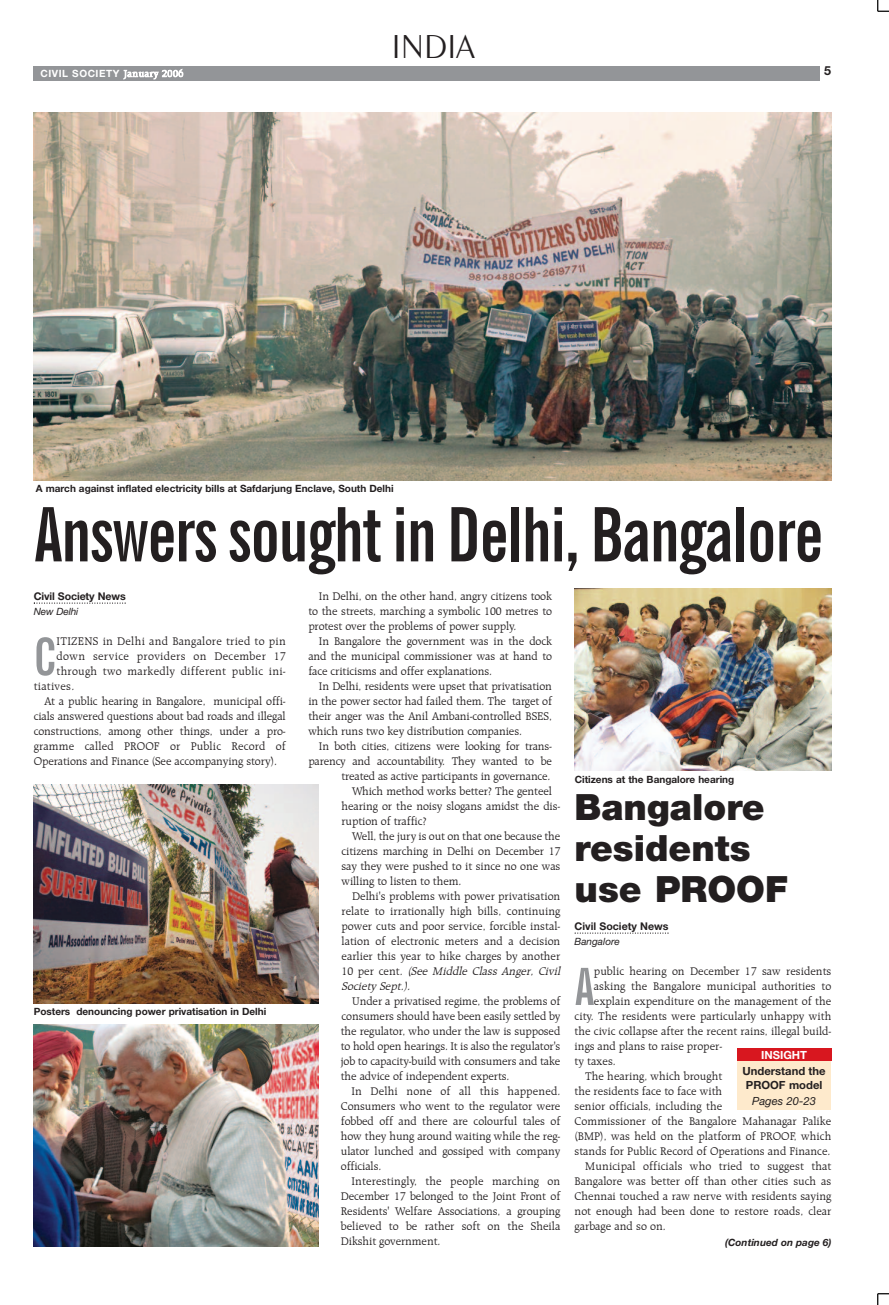
<style>
.page{position:relative;width:889px;height:1305px;background:#fff}
.page>*{position:absolute;margin:0;border:0;box-sizing:border-box;transform-origin:0 0}
.t1{font:700 extra-condensed 75px "News Gothic BT";letter-spacing:-.015em;color:#231f20}
.t2{font:700 extra-condensed 51.38px "News Gothic BT";color:#939598}
.t3{font:900 36.25px/41.2px "Helvetica Neue";color:#231f20}
.t4{font:300 35px "Exotic 350 BT";color:#231f20}
.t5{font:700 12.5px "Helvetica Neue";color:#231f20}
.t6{font:300 11.88px/15px "Raleigh BT";color:#231f20;text-align:justify}
.t7{font:300 11.88px "Raleigh BT";letter-spacing:.02em;color:#231f20}
.t8{font:italic 300 11.88px "Raleigh BT";color:#231f20}
.t9{font:300 11.88px "Raleigh BT";letter-spacing:.025em;color:#231f20}
.t10{font:700 11.25px/13.8px "Helvetica Neue";color:#231f20}
.t11{font:italic 11.25px "Helvetica Neue";color:#231f20}
.t12{font:700 11.25px "Helvetica Neue";color:#fff}
.t13{font:700 10.62px "Helvetica Neue";letter-spacing:-.005em;color:#231f20}
.t14{font:700 10px "Helvetica Neue";color:#231f20}
.t15{font:700 10px "Helvetica Neue";letter-spacing:.055em;color:#fff}
.t16{font:italic 700 10px "Helvetica Neue";color:#231f20}
.t17{font:italic 10px "Helvetica Neue";color:#231f20}
.s1{font-family:"Raleigh BT";font-weight:300}
.s2{font-style:normal}
</style>
<div class="page">
<img style="left:34px;top:112px;width:797px;height:369px">
<svg style="left:877px;top:0;width:12px;height:12px"></svg>
<svg style="left:877px;top:1293px;width:12px;height:12px"></svg>
<div style="left:34px;top:66px;width:786px;height:15px;background:#939598"></div>
<svg style="left:34px;top:603px;width:92px;height:1px"></svg>
<svg style="left:574px;top:933px;width:94px;height:1px"></svg>
<img style="left:574px;top:588px;width:257px;height:183px">
<img style="left:34px;top:784px;width:285px;height:220px">
<img style="left:34px;top:1025px;width:284px;height:222px">
<div style="left:737px;top:1048px;width:94px;height:62px;background:#feeacc"></div>
<div style="left:737px;top:1048px;width:94px;height:13px;background:#d8171f"></div>
<h3 class="t4" style="left:392px;top:25px;width:84px">india</h3>
<p class="t15" style="left:40px;top:70px;width:144px">CIVIL SOCIETY <span class="s1">January 2006</span></p>
<p class="t5" style="left:824px;top:66px;width:8px">5</p>
<p class="t14" style="left:36px;top:485px;width:359px">A march against inflated electricity bills at Safdarjung Enclave, South Delhi</p>
<h1 class="t1" style="left:34px;top:489px;width:791px">answerssought in delhi, Bangalore</h1>
<p class="t13" style="left:34px;top:592px;width:93px">Civil Society News</p>
<p class="t17" style="left:34px;top:608px;width:46px">New Delhi</p>
<h2 class="t2" style="left:34px;top:626px;width:24px">C</h2>
<p class="t7" style="left:57px;top:634px;width:231px">ItIzenS in Delhi and Bangalore tried to pin</p>
<p class="t9" style="left:57px;top:649px;width:231px">down service providers on December 17</p>
<p class="t7" style="left:57px;top:664px;width:231px">through two markedly different public ini-</p>
<p class="t6" style="left:34px;top:678px;width:42px">tiatives.</p>
<p class="t6" style="left:44px;top:693px;width:243px">At a public hearing in Bangalore, municipal offi-</p>
<p class="t6" style="left:34px;top:708px;width:254px">cials answered questions about bad roads and illegal</p>
<p class="t6" style="left:34px;top:723px;width:254px">constructions, among other things, under a pro-</p>
<p class="t6" style="left:34px;top:738px;width:254px">gramme called PROOF or Public Record of</p>
<p class="t6" style="left:34px;top:753px;width:245px">Operations and Finance (See accompanying story).</p>
<p class="t14" style="left:34px;top:1008px;width:234px">Posters denouncing power privatisation in Delhi</p>
<p class="t6" style="left:308px;top:588px;width:245px;text-indent:11px">In Delhi, on the other hand, angry citizens took to the streets, marching a symbolic 100 metres to protest over the problems of power supply.</p>
<p class="t6" style="left:308px;top:633px;width:245px;text-indent:11px">In Bangalore the government was in the dock and the municipal commissioner was at hand to face criticisms and offer explanations.</p>
<p class="t6" style="left:308px;top:678px;width:245px;text-indent:11px">In Delhi, residents were upset that privatisation in the power sector had failed them. the target of their anger was the Anil Ambani-controlled BSeS, which runs two key distribution companies.</p>
<p class="t6" style="left:319px;top:738px;width:235px">In both cities, citizens were looking for trans-</p>
<p class="t6" style="left:308px;top:753px;width:245px">parency and accountability. they wanted to be</p>
<p class="t6" style="left:341px;top:768px;width:211px">treated as active participants in governance.</p>
<p class="t6" style="left:352px;top:783px;width:201px">Which method works better? the genteel</p>
<p class="t6" style="left:341px;top:798px;width:220px">hearing or the noisy slogans amidst the dis-</p>
<p class="t6" style="left:341px;top:813px;width:87px">ruption of traffic?</p>
<p class="t6" style="left:352px;top:828px;width:210px">Well, the jury is out on that one because the</p>
<p class="t6" style="left:341px;top:843px;width:220px">citizens marching in Delhi on December 17</p>
<p class="t6" style="left:341px;top:858px;width:220px">say they were pushed to it since no one was</p>
<p class="t6" style="left:341px;top:873px;width:121px">willing to listen to them.</p>
<p class="t6" style="left:352px;top:888px;width:210px">Delhi's problems with power privatisation</p>
<p class="t6" style="left:341px;top:903px;width:220px">relate to irrationally high bills, continuing</p>
<p class="t6" style="left:341px;top:918px;width:220px">power cuts and poor service, forcible instal-</p>
<p class="t6" style="left:341px;top:933px;width:220px">lation of electronic meters and a decision</p>
<p class="t6" style="left:341px;top:948px;width:220px">earlier this year to hike charges by another</p>
<p class="t8" style="left:341px;top:964px;width:223px"><span class="s2">1 0 p e r c e n t .</span> (See Middle class Anger, civil</p>
<p class="t8" style="left:341px;top:979px;width:73px">Society Sept.).</p>
<p class="t6" style="left:341px;top:993px;width:221px;text-indent:11px">Under a privatised regime, the problems of consumers should have been easily settled by the regulator, who under the law is supposed to hold open hearings. It is also the regulator's job to capacity-build with consumers and take the advice of independent experts.</p>
<p class="t6" style="left:341px;top:1083px;width:221px;text-indent:11px">In Delhi none of all this happened. consumers who went to the regulator were fobbed off and there are colourful tales of how they hung around waiting while the reg&shy;ulator lunched and gossiped with company officials.</p>
<p class="t6" style="left:341px;top:1173px;width:221px;text-indent:11px">Interestingly, the people marching on December 17 belonged to the Joint Front of Residents' Welfare Associations, a grouping believed to be rather soft on the Sheila Dikshit government.</p>
<p class="t14" style="left:575px;top:776px;width:161px">Citizens at the Bangalore hearing</p>
<h3 class="t3" style="left:574px;top:789px;width:215px">Bangalore residents use PROOF</h3>
<p class="t13" style="left:574px;top:922px;width:96px">Civil Society News</p>
<p class="t17" style="left:574px;top:938px;width:47px">Bangalore</p>
<h2 class="t2" style="left:574px;top:956px;width:21px">a</h2>
<p class="t6" style="left:594px;top:963px;width:239px">public hearing on December 17 saw residents</p>
<p class="t6" style="left:594px;top:978px;width:239px">asking the Bangalore municipal authorities to</p>
<p class="t6" style="left:594px;top:993px;width:239px">explain expenditure on the management of the</p>
<p class="t6" style="left:574px;top:1008px;width:258px">city. the residents were particularly unhappy with</p>
<p class="t6" style="left:574px;top:1023px;width:258px">the civic collapse after the recent rains, illegal build-</p>
<p class="t6" style="left:574px;top:1038px;width:149px">ings and plans to raise proper-</p>
<p class="t6" style="left:574px;top:1053px;width:43px">ty taxes.</p>
<p class="t6" style="left:585px;top:1068px;width:139px">the hearing, which brought</p>
<p class="t6" style="left:574px;top:1083px;width:149px">the residents face to face with</p>
<p class="t6" style="left:574px;top:1098px;width:149px">senior officials, including the</p>
<p class="t6" style="left:574px;top:1113px;width:258px">commissioner of the Bangalore Mahanagar Palike</p>
<p class="t6" style="left:574px;top:1128px;width:258px">(BMP), was held on the platform of PROOF, which</p>
<p class="t6" style="left:574px;top:1143px;width:257px">stands for Public Record of Operations and Finance.</p>
<p class="t6" style="left:585px;top:1158px;width:248px">Municipal officials who tried to suggest that</p>
<p class="t6" style="left:574px;top:1173px;width:258px">Bangalore was better off than other cities such as</p>
<p class="t6" style="left:574px;top:1188px;width:258px">chennai touched a raw nerve with residents saying</p>
<p class="t6" style="left:574px;top:1203px;width:258px">not enough had been done to restore roads, clear</p>
<p class="t6" style="left:574px;top:1218px;width:93px">garbage and so on.</p>
<p class="t12" style="left:761px;top:1051px;width:48px">INSIGHT</p>
<p class="t10" style="left:742px;top:1065px;width:85px">Understand the<br>PROOF model</p>
<p class="t11" style="left:752px;top:1097px;width:65px">Pages 20-23</p>
<p class="t16" style="left:725px;top:1239px;width:108px">(Continued on page 6)</p>
</div>
